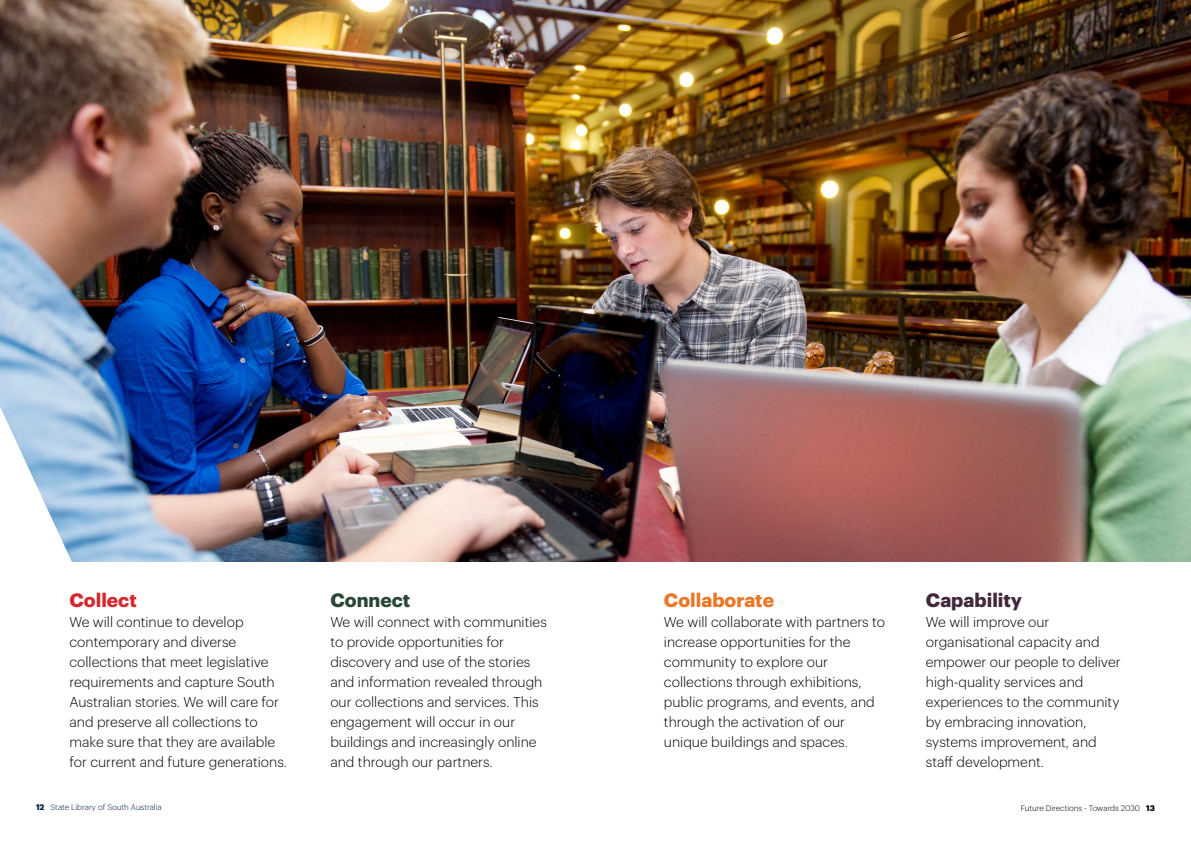
<style>
.page{position:relative;width:1191px;height:842px;background:#fff}
.page>*{position:absolute;margin:0;border:0;box-sizing:border-box;transform-origin:0 0}
.t1{font:700 19px "Graphik";color:#ec7625}
.t2{font:700 19px "Graphik";color:#43273b}
.t3{font:700 19px "Graphik";color:#2a4735}
.t4{font:700 19px "Graphik";color:#d7272e}
.t5{font:300 14px/20px "Graphik";color:#000}
.t6{font:300 8px "Graphik";color:#001c48}
.t7{font:300 8px "Graphik";color:#000}
.s1{font-weight:700}
</style>
<div class="page">
<img style="left:0;top:0;width:1191px;height:561px">
<svg style="left:0;top:406px;width:100px;height:156px"></svg>
<h1 class="t2" style="left:926px;top:586px;width:98px">Capability</h1>
<p class="t5" style="left:926px;top:611px;width:196px">We will improve our organisational capacity and empower our people to deliver high-quality services and experiences to the community by embracing innovation, systems improvement, and staff development.</p>
<h1 class="t4" style="left:69px;top:586px;width:69px">Collect</h1>
<p class="t5" style="left:69px;top:611px;width:219px">We will continue to develop contemporary and diverse collections that meet legislative requirements and capture South<br>Australian stories. We will care for and preserve all collections to make sure that they are available for current and future generations.</p>
<p class="t6" style="left:36px;top:802px;width:127px"><span class="s1">12</span> State Library of South Australia</p>
<p class="t7" style="left:1021px;top:803px;width:136px">Future Directions - Towards 2030 <span class="s1">13</span></p>
<h1 class="t1" style="left:664px;top:586px;width:112px">Collaborate</h1>
<p class="t5" style="left:664px;top:611px;width:223px">We will collaborate with partners to increase opportunities for the community to explore our collections through exhibitions, public programs, and events, and through the activation of our unique buildings and spaces.</p>
<h1 class="t3" style="left:330px;top:586px;width:81px">Connect</h1>
<p class="t5" style="left:330px;top:611px;width:218px">We will connect with communities to provide opportunities for discovery and use of the stories and information revealed through our collections and services. This engagement will occur in our buildings and increasingly online and through our partners.</p>
</div>
